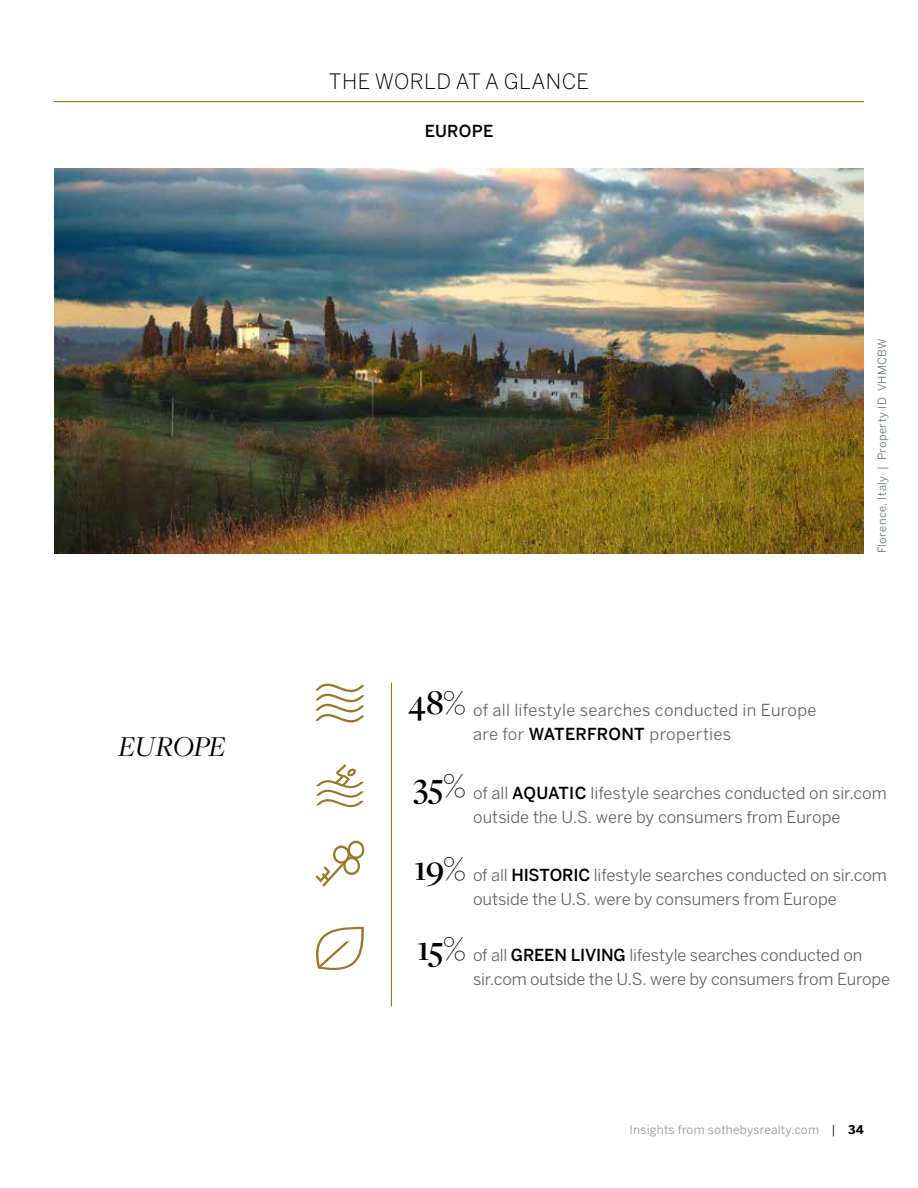
<style>
.page{position:relative;width:918px;height:1188px;background:#fff}
.page>*{position:absolute;margin:0;border:0;box-sizing:border-box;transform-origin:0 0}
.t1{font:italic 30px "Freight Disp Pro";letter-spacing:-.025em;color:#000}
.t2{font:300 21px "Benton Sans";letter-spacing:.02em;color:#000}
.t3{font:16.5px/24px "Benton Sans";letter-spacing:-.005em;color:#636466}
.t4{font:16.5px/24px "Benton Sans";letter-spacing:.02em;color:#636466}
.t5{font:500 16.5px "Benton Sans";letter-spacing:.01em;color:#000}
.t6{font:12px "Benton Sans";letter-spacing:.02em;color:#939598}
.t7{font:11.25px "Benton Sans";letter-spacing:.035em;color:#67737a}
.s1{font-family:"Freight Disp Pro";font-weight:600;font-size:36px;color:#000}
.s2{font-weight:500;color:#000}
.s3{color:#000}
.s4{font-weight:700;color:#000}
</style>
<div class="page">
<hr style="left:54px;top:101px;width:810px;height:1px;background:#967a2d">
<img style="left:54px;top:168px;width:810px;height:385px">
<hr style="left:391px;top:682px;width:1px;height:324px;background:#967a2d">
<svg style="left:315px;top:683px;width:49px;height:40px"></svg>
<svg style="left:315px;top:841px;width:50px;height:46px"></svg>
<svg style="left:316px;top:927px;width:48px;height:43px"></svg>
<svg style="left:316px;top:764px;width:48px;height:43px"></svg>
<h1 class="t1" style="left:118px;top:726px;width:109px">EUROPE</h1>
<p class="t2" style="left:329px;top:69px;width:262px">THE WORLD AT A GLANCE</p>
<p class="t5" style="left:425px;top:121px;width:70px">EUROPE</p>
<p class="t7" style="left:875px;top:553px;width:217px;rotate:-90deg">Florence, Italy | Property ID VHMCBW</p>
<p class="t4" style="left:473px;top:698px;width:345px;text-indent:-65px"><span class="s1">48%</span> of all lifestyle searches conducted in Europe are for <span class="s2">WATERFRONT</span> properties</p>
<p class="t3" style="left:473px;top:781px;width:415px;text-indent:-60px"><span class="s1">35%</span> of all <span class="s2">AQUATIC</span> lifestyle searches conducted on sir.com outside the U.S. were by consumers from Europe</p>
<p class="t3" style="left:414px;top:863px;width:474px;text-align:center"><span class="s1">19%</span> of all <span class="s2">HISTORIC</span> lifestyle searches conducted on sir.com outside the U.S. were by consumers from Europe</p>
<p class="t3" style="left:473px;top:943px;width:419px;text-indent:-56px"><span class="s1">15%</span> of all <span class="s2">GREEN LIVING</span> lifestyle searches conducted on sir.com outside the U.S. were by consumers from Europe</p>
<p class="t6" style="left:630px;top:1123px;width:236px">Insights from sothebysrealty.com <span class="s3">|</span> <span class="s4">34</span></p>
</div>
